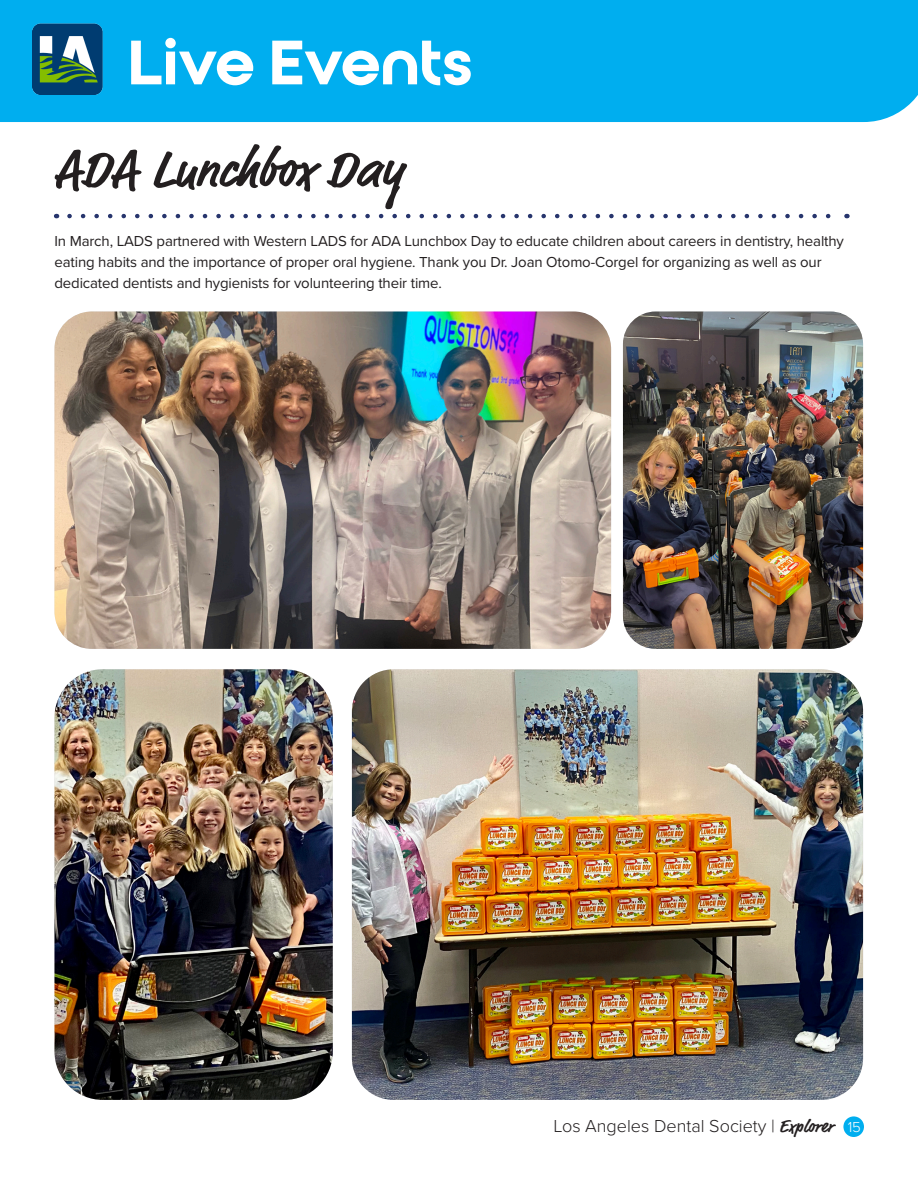
<style>
.page{position:relative;width:918px;height:1188px;background:#fff}
.page>*{position:absolute;margin:0;border:0;box-sizing:border-box;transform-origin:0 0}
.t1{font:700 60.75px "Qualy";color:#fff}
.t2{font:700 52.5px "Market Pro";color:#231f20}
.t3{font:300 18px "Proxima Nova";color:#231f20}
.t4{font:15px/21px "Proxima Nova";letter-spacing:-.01em;color:#231f20}
.s1{font-family:"Market Pro";font-weight:700}
.s2{font-size:15px;color:#fff}
</style>
<div class="page">
<div style="left:843px;top:1116px;width:21px;height:21px;background:#00aeef;border-radius:50%"></div>
<div style="left:0;top:0;width:918px;height:122px;background:#00aeef"></div>
<img style="left:32px;top:23px;width:74px;height:71px">
<svg style="left:69px;top:214px;width:762px;height:4px"></svg>
<img style="left:54px;top:669px;width:279px;height:431px">
<img style="left:54px;top:312px;width:557px;height:337px">
<img style="left:352px;top:669px;width:511px;height:431px">
<img style="left:623px;top:312px;width:240px;height:337px">
<h1 class="t1" style="left:128px;top:25px;width:346px">Live Events</h1>
<h2 class="t2" style="left:54px;top:133px;width:350px">ADA Lunchbox Day</h2>
<p class="t4" style="left:54px;top:230px;width:791px">In March, LADS partnered with Western LADS for ADA Lunchbox Day to educate children about careers in dentistry, healthy eating habits and the importance of proper oral hygiene. Thank you Dr. Joan Otomo-Corgel for organizing as well as our dedicated dentists and hygienists for volunteering their time.</p>
<p class="t3" style="left:553px;top:1112px;width:309px">Los Angeles Dental Society | <span class="s1">Explorer</span> <span class="s2">15</span></p>
</div>
